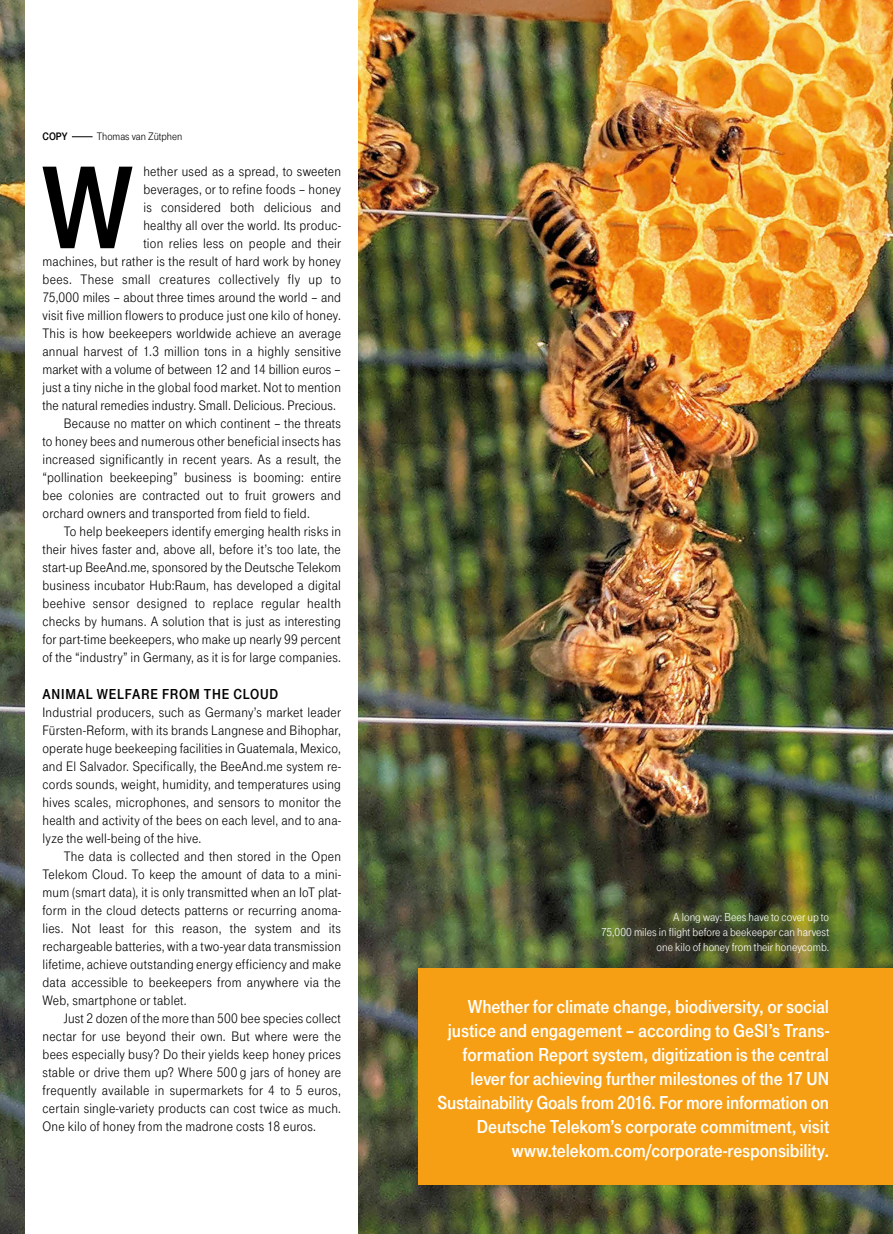
<style>
.page{position:relative;width:893px;height:1234px;background:#fff}
.page>*{position:absolute;margin:0;border:0;box-sizing:border-box;transform-origin:0 0}
.t1{font:122.25px "Tele Grotesk Fett";color:#000}
.t2{font:19.5px/24px "Tele Grotesk Fett";letter-spacing:-.01em;color:#fff;text-align:right}
.t3{font:15px "Tele Grotesk Fett";letter-spacing:.05em;color:#000}
.t4{font:14.25px/18px "Tele Grotesk Norm";letter-spacing:.015em;color:#000;text-align:justify}
.t5{font:12px/15px "Tele Grotesk Norm";color:#fff;text-align:right}
.t6{font:11.25px "Tele Grotesk Norm";color:#000}
.t7{font:11.25px "Tele Grotesk Fett";color:#000}
</style>
<div class="page">
<img style="left:0;top:0;width:893px;height:1233px">
<div style="left:26px;top:0;width:332px;height:1233px;background:#fff"></div>
<div style="left:419px;top:968px;width:474px;height:216px;background:#f69f14"></div>
<svg style="left:72px;top:136px;width:21px;height:1px"></svg>
<p class="t7" style="left:43px;top:130px;width:27px">COPY</p>
<p class="t6" style="left:97px;top:130px;width:87px">Thomas van Zütphen</p>
<h1 class="t1" style="left:42px;top:139px;width:93px">W</h1>
<p class="t4" style="left:143px;top:163px;width:199px">hether used as a spread, to sweeten</p>
<p class="t4" style="left:143px;top:181px;width:199px">beverages, or to refine foods – honey</p>
<p class="t4" style="left:143px;top:199px;width:199px">is considered both delicious and</p>
<p class="t4" style="left:143px;top:217px;width:199px">healthy all over the world. Its produc-</p>
<p class="t4" style="left:143px;top:235px;width:199px">tion relies less on people and their</p>
<p class="t4" style="left:43px;top:253px;width:300px">machines, but rather is the result of hard work by honey</p>
<p class="t4" style="left:43px;top:271px;width:300px">bees. These small creatures collectively fly up to</p>
<p class="t4" style="left:43px;top:289px;width:300px">75,000 miles – about three times around the world – and</p>
<p class="t4" style="left:43px;top:307px;width:300px">visit five million flowers to produce just one kilo of honey.</p>
<p class="t4" style="left:43px;top:325px;width:300px">This is how beekeepers worldwide achieve an average</p>
<p class="t4" style="left:43px;top:343px;width:300px">annual harvest of 1.3 million tons in a highly sensitive</p>
<p class="t4" style="left:43px;top:361px;width:300px">market with a volume of between 12 and 14 billion euros –</p>
<p class="t4" style="left:43px;top:379px;width:300px">just a tiny niche in the global food market. Not to mention</p>
<p class="t4" style="left:43px;top:396px;width:295px">the natural remedies industry. Small. Delicious. Precious.</p>
<p class="t4" style="left:64px;top:414px;width:279px">Because no matter on which continent – the threats</p>
<p class="t4" style="left:43px;top:432px;width:300px">to honey bees and numerous other beneficial insects has</p>
<p class="t4" style="left:43px;top:450px;width:300px">increased significantly in recent years. As a result, the</p>
<p class="t4" style="left:43px;top:468px;width:300px">“pollination beekeeping” business is booming: entire</p>
<p class="t4" style="left:43px;top:486px;width:300px">bee colonies are contracted out to fruit growers and</p>
<p class="t4" style="left:43px;top:504px;width:269px">orchard owners and transported from field to field.</p>
<p class="t4" style="left:64px;top:522px;width:279px">To help beekeepers identify emerging health risks in</p>
<p class="t4" style="left:43px;top:540px;width:300px">their hives faster and, above all, before it’s too late, the</p>
<p class="t4" style="left:43px;top:558px;width:300px">start-up BeeAnd.me, sponsored by the Deutsche Telekom</p>
<p class="t4" style="left:43px;top:576px;width:300px">business incubator Hub:Raum, has developed a digital</p>
<p class="t4" style="left:43px;top:594px;width:300px">beehive sensor designed to replace regular health</p>
<p class="t4" style="left:43px;top:612px;width:300px">checks by humans. A solution that is just as interesting</p>
<p class="t4" style="left:43px;top:630px;width:300px">for part-time beekeepers, who make up nearly 99 percent</p>
<p class="t4" style="left:43px;top:648px;width:300px">of the “industry” in Germany, as it is for large companies.</p>
<p class="t3" style="left:43px;top:685px;width:237px">ANIMAL WELFARE FROM THE CLOUD</p>
<p class="t4" style="left:43px;top:703px;width:300px">Industrial producers, such as Germany’s market leader Fürsten-Reform, with its brands Langnese and Bihophar, operate huge beekeeping facilities in Guatemala, Mexico, and El Salvador. Specifically, the BeeAnd.me system re&shy;cords sounds, weight, humidity, and temperatures using hives scales, microphones, and sensors to monitor the health and activity of the bees on each level, and to ana&shy;lyze the well-being of the hive.</p>
<p class="t4" style="left:43px;top:847px;width:300px;text-indent:21px">The data is collected and then stored in the Open Telekom Cloud. To keep the amount of data to a mini&shy;mum (smart data), it is only transmitted when an IoT plat&shy;form in the cloud detects patterns or recurring anoma&shy;lies. Not least for this reason, the system and its rechargeable batteries, with a two-year data transmission lifetime, achieve outstanding energy efficiency and make data accessible to beekeepers from anywhere via the Web, smartphone or tablet.</p>
<p class="t4" style="left:43px;top:1008px;width:300px;text-indent:21px">Just 2 dozen of the more than 500 bee species collect nectar for use beyond their own. But where were the bees especially busy? Do their yields keep honey prices stable or drive them up? Where 500 g jars of honey are frequently available in supermarkets for 4 to 5 euros, certain single-variety products can cost twice as much.<br>One kilo of honey from the madrone costs 18 euros.</p>
<p class="t5" style="left:601px;top:909px;width:230px">A long way: Bees have to cover up to<br>75,000 miles in flight before a beekeeper can harvest one kilo of honey from their honeycomb.</p>
<p class="t2" style="left:438px;top:994px;width:393px">Whether for climate change, biodiversity, or social justice and engagement – according to GeSI’s Trans&shy;formation Report system, digitization is the central lever for achieving further milestones of the 17 UN Sustainability Goals from 2016. For more information on Deutsche Telekom’s corporate commitment, visit www.telekom.com/corporate-responsibility.</p>
</div>
